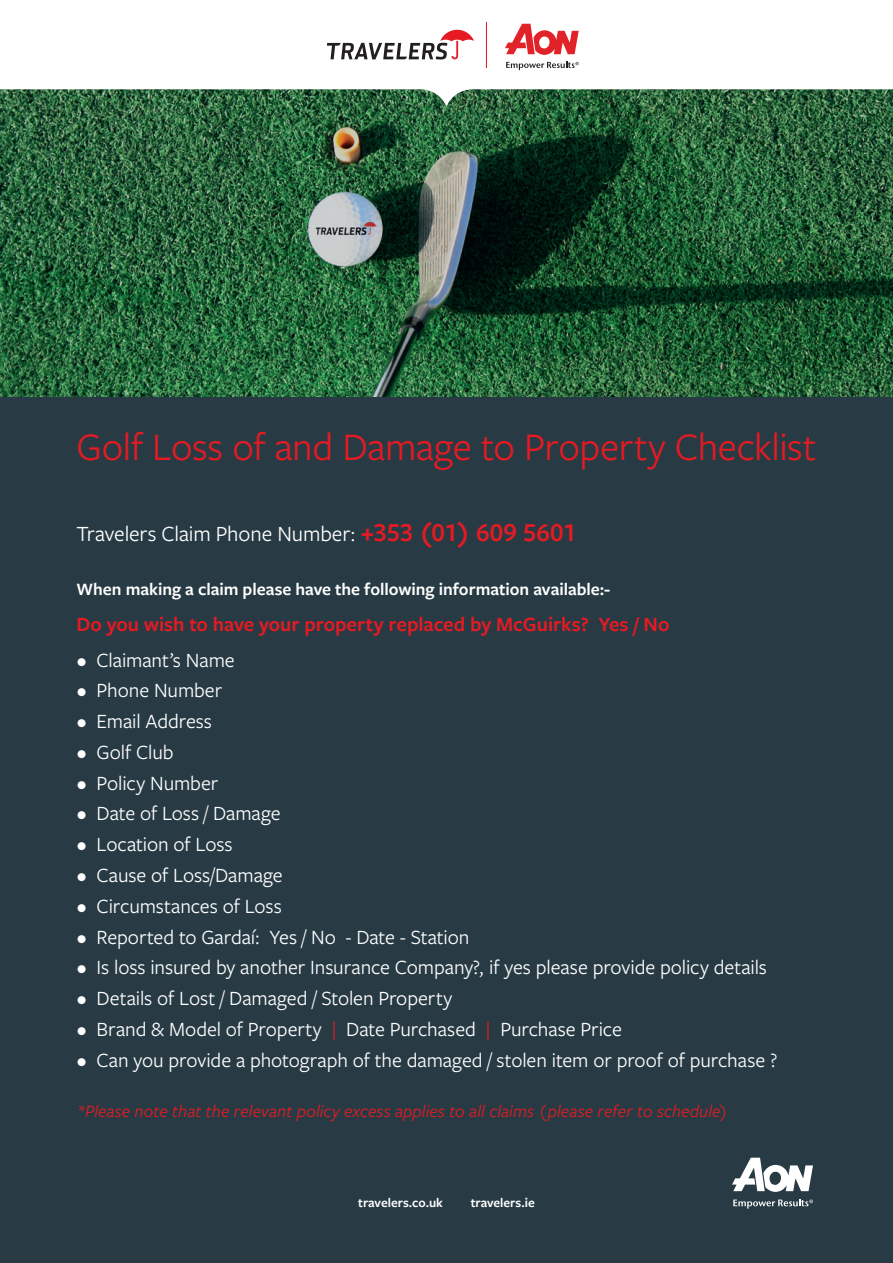
<style>
.page{position:relative;width:893px;height:1263px;background:#fff}
.page>*{position:absolute;margin:0;border:0;box-sizing:border-box;transform-origin:0 0}
.t1{font:40.5px "Freight Sans Pro";letter-spacing:-.01em;color:#e51a23}
.t2{font:22.5px "Freight Sans Pro";letter-spacing:-.005em;color:#fff}
.t3{font:21px "Freight Sans Pro";letter-spacing:-.005em;color:#fff}
.t4{font:600 21px "Freight Sans Pro";letter-spacing:-.005em;color:#e51a23}
.t5{font:italic 18px "Freight Sans Pro";letter-spacing:.005em;color:#e51a23}
.t6{font:600 18px "Freight Sans Pro";color:#fff}
.t7{font:600 13.5px "Freight Sans Pro";color:#fff}
.s1{font-weight:600;font-size:27px;color:#e51a23}
.s2{color:#e51a23}
</style>
<div class="page">
<div style="left:0;top:289px;width:893px;height:974px;background:#283b44"></div>
<img style="left:0;top:106px;width:893px;height:291px">
<svg style="left:0;top:22px;width:893px;height:84px"></svg>
<svg style="left:732px;top:1158px;width:81px;height:34px"></svg>
<svg style="left:733px;top:1199px;width:80px;height:9px"></svg>
<svg style="left:327px;top:30px;width:147px;height:30px"></svg>
<hr style="left:486px;top:22px;width:1px;height:46px;background:#e51a23">
<svg style="left:505px;top:24px;width:74px;height:31px"></svg>
<svg style="left:506px;top:62px;width:73px;height:8px"></svg>
<h1 class="t1" style="left:77px;top:420px;width:741px">Golf Loss of and Damage to Property Checklist</h1>
<p class="t2" style="left:77px;top:518px;width:502px">Travelers Claim Phone Number: <span class="s1">+353 (01) 609 5601</span></p>
<p class="t6" style="left:77px;top:576px;width:535px">When making a claim please have the following information available:-</p>
<p class="t4" style="left:77px;top:609px;width:594px">Do you wish to have your property replaced by McGuirks? Yes / No</p>
<p class="t3" style="left:77px;top:646px;width:160px">• Claimant’s Name</p>
<p class="t3" style="left:77px;top:676px;width:147px">• Phone Number</p>
<p class="t3" style="left:77px;top:707px;width:137px">• Email Address</p>
<p class="t3" style="left:77px;top:738px;width:98px">• Golf Club</p>
<p class="t3" style="left:77px;top:769px;width:143px">• Policy Number</p>
<p class="t3" style="left:77px;top:800px;width:206px">• Date of Loss / Damage</p>
<p class="t3" style="left:77px;top:830px;width:158px">• Location of Loss</p>
<p class="t3" style="left:77px;top:861px;width:208px">• Cause of Loss/Damage</p>
<p class="t3" style="left:77px;top:892px;width:207px">• Circumstances of Loss</p>
<p class="t3" style="left:77px;top:923px;width:394px">• Reported to Gardaí: Yes / No - Date - Station</p>
<p class="t3" style="left:77px;top:953px;width:692px">• Is loss insured by another Insurance Company?, if yes please provide policy details</p>
<p class="t3" style="left:77px;top:984px;width:377px">• Details of Lost / Damaged / Stolen Property</p>
<p class="t3" style="left:77px;top:1015px;width:547px">• Brand &amp; Model of Property <span class="s2">|</span> Date Purchased <span class="s2">|</span> Purchase Price</p>
<p class="t3" style="left:77px;top:1046px;width:702px">• Can you provide a photograph of the damaged / stolen item or proof of purchase ?</p>
<p class="t5" style="left:77px;top:1099px;width:653px">*Please note that the relevant policy excess applies to all claims (please refer to schedule)</p>
<p class="t7" style="left:358px;top:1193px;width:86px">travelers.co.uk</p>
<p class="t7" style="left:471px;top:1193px;width:66px">travelers.ie</p>
</div>
